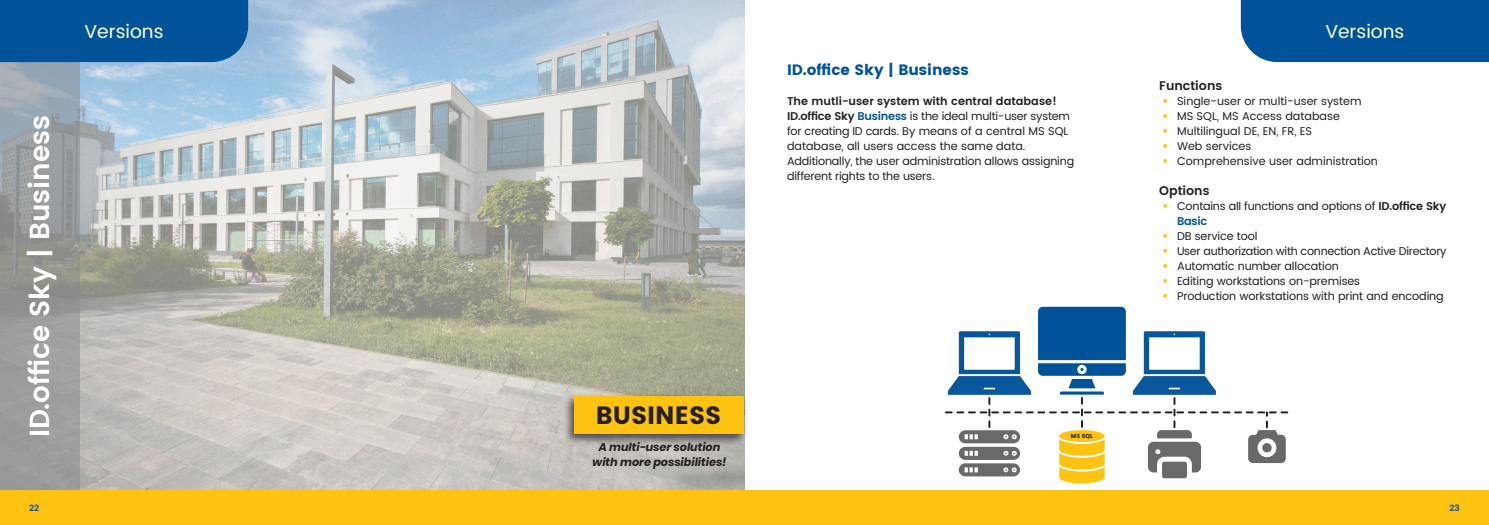
<style>
.page{position:relative;width:1489px;height:525px;background:#fff}
.page>*{position:absolute;margin:0;border:0;box-sizing:border-box;transform-origin:0 0}
.Produkttext{font:600 27.5px "Poppins";color:#fff}
.t1{font:25px "Poppins";color:#231f20}
.Seitenheadline_links{font:18.75px "Poppins";color:#fff}
.Überschrift_2{font:15px "Poppins";color:#015399}
.Fließtext{font:600 12.5px "Poppins";color:#231f20}
.Fließtext-2{font:11.25px/15px "Poppins";letter-spacing:-.01em;color:#231f20}
.Fließtext-3{font:italic 700 11.25px/15px "Poppins";color:#231f20;text-align:center}
.Fließtext-4{font:600 11.25px "Poppins";color:#231f20}
.Seitenzahl{font:600 8.75px "Poppins";color:#015399}
.t2{font:700 5.75px "Poppins";color:#231f20}
.s1{font-weight:600}
.s2{font-weight:600;color:#015399}
</style>
<div class="page">
<div style="left:1240px;top:0;width:248px;height:62px;background:#015399"></div>
<img style="left:79px;top:0;width:665px;height:490px">
<svg style="left:0;top:62px;width:79px;height:428px;background:#989c9d"></svg>
<div style="left:0;top:0;width:248px;height:62px;background:#015399"></div>
<svg style="left:945px;top:306px;width:343px;height:177px"></svg>
<div style="left:563px;top:392px;width:185px;height:54px;background:#231f20;opacity:.75"></div>
<div style="left:573px;top:396px;width:170px;height:38px;background:#fec210"></div>
<div style="left:0;top:490px;width:1488px;height:34px;background:#fec210"></div>
<p class="Produkttext" style="left:19px;top:437px;width:324px;rotate:-90deg">ID.office Sky | Business</p>
<p class="Seitenheadline_links" style="left:85px;top:17px;width:80px">Versions</p>
<p class="Seitenheadline_links" style="left:1325px;top:17px;width:80px">Versions</p>
<p class="Überschrift_2" style="left:787px;top:61px;width:183px">ID.office Sky | Business</p>
<p class="Fließtext-4" style="left:787px;top:93px;width:271px">The mutli-user system with central database!</p>
<p class="Fließtext-2" style="left:787px;top:109px;width:289px"><span class="s1">ID.office Sky</span> <span class="s2">Business</span> is the ideal multi-user system for creating ID cards. By means of a central MS SQL database, all users access the same data.<br>Additionally, the user administration allows assigning different rights to the users.</p>
<p class="t1" style="left:596px;top:400px;width:127px">BUSINESS</p>
<p class="Fließtext-3" style="left:592px;top:439px;width:135px">A multi-user solution with more possibilities!</p>
<p class="t2" style="left:1070px;top:432px;width:24px">MS SQL</p>
<p class="Fließtext" style="left:1159px;top:76px;width:64px">Functions</p>
<p class="Fließtext-2" style="left:1176px;top:94px;width:186px">Single-user or multi-user system</p>
<p class="Fließtext-2" style="left:1176px;top:109px;width:164px">MS SQL, MS Access database</p>
<p class="Fließtext-2" style="left:1176px;top:124px;width:137px">Multilingual DE, EN, FR, ES</p>
<p class="Fließtext-2" style="left:1176px;top:139px;width:76px">Web services</p>
<p class="Fließtext-2" style="left:1176px;top:154px;width:202px">Comprehensive user administration</p>
<p class="Fließtext" style="left:1159px;top:181px;width:52px">Options</p>
<p class="Fließtext-2" style="left:1176px;top:199px;width:271px">Contains all functions and options of <span class="s1">ID.office Sky<br></span><span class="s2">Basic</span></p>
<p class="Fließtext-2" style="left:1176px;top:229px;width:82px">DB service tool</p>
<p class="Fließtext-2" style="left:1176px;top:244px;width:271px">User authorization with connection Active Directory</p>
<p class="Fließtext-2" style="left:1176px;top:259px;width:163px">Automatic number allocation</p>
<p class="Fließtext-2" style="left:1176px;top:274px;width:185px">Editing workstations on-premises</p>
<p class="Fließtext-2" style="left:1176px;top:289px;width:268px">Production workstations with print and encoding</p>
<p class="Seitenzahl" style="left:29px;top:500px;width:12px">22</p>
<p class="Seitenzahl" style="left:1449px;top:500px;width:12px">23</p>
</div>
